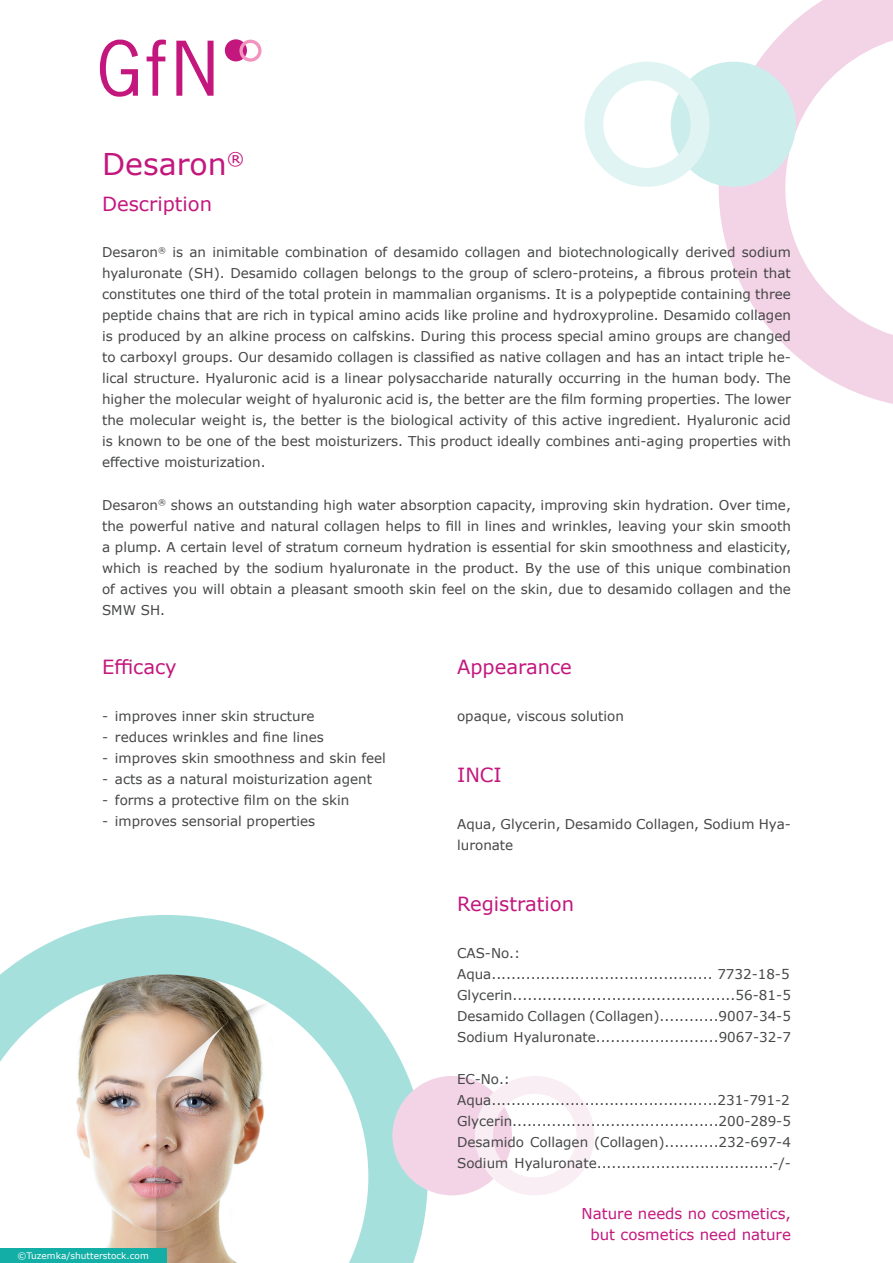
<style>
.page{position:relative;width:893px;height:1263px;background:#fff}
.page>*{position:absolute;margin:0;border:0;box-sizing:border-box;transform-origin:0 0}
.t1{font:30px "Verdana";color:#c3177d}
.t2{font:19.5px "Verdana";color:#c3177d}
.t3{font:15px/21px "Verdana";color:#c3177d;text-align:center}
.Fließtext{font:13.5px/21px "Verdana";color:#454647;text-align:justify}
.t4{font:9px "Verdana";color:#fff}
</style>
<div class="page">
<svg style="left:719px;top:0;width:174px;height:404px"></svg>
<div style="left:671px;top:62px;width:125px;height:125px;background:#cbedeb;border-radius:50%"></div>
<svg style="left:584px;top:62px;width:125px;height:125px"></svg>
<svg style="left:1px;top:915px;width:427px;height:348px;fill:#a6e0dd"></svg>
<div style="left:392px;top:1076px;width:120px;height:119px;background:#f3d3e6;border-radius:50%"></div>
<svg style="left:475px;top:1076px;width:119px;height:119px"></svg>
<svg style="left:100px;top:40px;width:38px;height:57px"></svg>
<svg style="left:147px;top:40px;width:19px;height:56px"></svg>
<svg style="left:176px;top:41px;width:38px;height:55px"></svg>
<div style="left:225px;top:39px;width:22px;height:22px;background:#c3177d;border-radius:50%"></div>
<svg style="left:239px;top:40px;width:22px;height:22px"></svg>
<img style="left:0;top:974px;width:368px;height:289px">
<div style="left:0;top:1248px;width:166px;height:15px;background:#13afa6"></div>
<h1 class="t1" style="left:102px;top:143px;width:144px">Desaron<sup>®</sup></h1>
<h2 class="t2" style="left:102px;top:190px;width:111px">Description</h2>
<p class="Fließtext" style="left:102px;top:242px;width:690px">Desaron<sup>®</sup> is an inimitable combination of desamido collagen and biotechnologically derived sodium hyaluronate (SH). Desamido collagen belongs to the group of sclero-proteins, a fibrous protein that constitutes one third of the total protein in mammalian organisms. It is a polypeptide containing three peptide chains that are rich in typical amino acids like proline and hydroxyproline. Desamido collagen is produced by an alkine process on calfskins. During this process special amino groups are changed to carboxyl groups. Our desamido collagen is classified as native collagen and has an intact triple he&shy;lical structure. Hyaluronic acid is a linear polysaccharide naturally occurring in the human body. The higher the molecular weight of hyaluronic acid is, the better are the film forming properties. The lower the molecular weight is, the better is the biological activity of this active ingredient. Hyaluronic acid is known to be one of the best moisturizers. This product ideally combines anti-aging properties with effective moisturization.</p>
<p class="Fließtext" style="left:102px;top:494px;width:690px">Desaron<sup>®</sup> shows an outstanding high water absorption capacity, improving skin hydration. Over time, the powerful native and natural collagen helps to fill in lines and wrinkles, leaving your skin smooth a plump. A certain level of stratum corneum hydration is essential for skin smoothness and elasticity, which is reached by the sodium hyaluronate in the product. By the use of this unique combination of actives you will obtain a pleasant smooth skin feel on the skin, due to desamido collagen and the SMW SH.</p>
<h2 class="t2" style="left:102px;top:653px;width:76px">Efficacy</h2>
<p class="Fließtext" style="left:102px;top:705px;width:214px">- improves inner skin structure</p>
<p class="Fließtext" style="left:102px;top:726px;width:223px">- reduces wrinkles and fine lines</p>
<p class="Fließtext" style="left:102px;top:747px;width:285px">- improves skin smoothness and skin feel</p>
<p class="Fließtext" style="left:102px;top:768px;width:271px">- acts as a natural moisturization agent</p>
<p class="Fließtext" style="left:102px;top:789px;width:249px">- forms a protective film on the skin</p>
<p class="Fließtext" style="left:102px;top:810px;width:215px">- improves sensorial properties</p>
<h2 class="t4" style="left:18px;top:1249px;width:133px">©Tuzemka/shutterstock.com</h2>
<h2 class="t2" style="left:457px;top:653px;width:116px">Appearance</h2>
<p class="Fließtext" style="left:457px;top:705px;width:168px">opaque, viscous solution</p>
<h2 class="t2" style="left:457px;top:762px;width:46px">INCI</h2>
<p class="Fließtext" style="left:457px;top:813px;width:335px">Aqua, Glycerin, Desamido Collagen, Sodium Hya&shy;luronate</p>
<h2 class="t2" style="left:457px;top:891px;width:118px">Registration</h2>
<p class="Fließtext" style="left:457px;top:942px;width:65px">CAS-No.:</p>
<p class="Fließtext" style="left:457px;top:963px;width:334px">Aqua............................................. 7732-18-5</p>
<p class="Fließtext" style="left:457px;top:984px;width:335px">Glycerin.............................................56-81-5</p>
<p class="Fließtext" style="left:457px;top:1005px;width:335px">Desamido Collagen (Collagen)............9007-34-5</p>
<p class="Fließtext" style="left:457px;top:1026px;width:335px">Sodium Hyaluronate.........................9067-32-7</p>
<p class="Fließtext" style="left:457px;top:1068px;width:54px">EC-No.:</p>
<p class="Fließtext" style="left:457px;top:1089px;width:334px">Aqua..............................................231-791-2</p>
<p class="Fließtext" style="left:457px;top:1110px;width:335px">Glycerin..........................................200-289-5</p>
<p class="Fließtext" style="left:457px;top:1131px;width:335px">Desamido Collagen (Collagen)...........232-697-4</p>
<p class="Fließtext" style="left:457px;top:1152px;width:335px">Sodium Hyaluronate....................................-/-</p>
<p class="t3" style="left:582px;top:1203px;width:211px">Nature needs no cosmetics, but cosmetics need nature</p>
</div>
